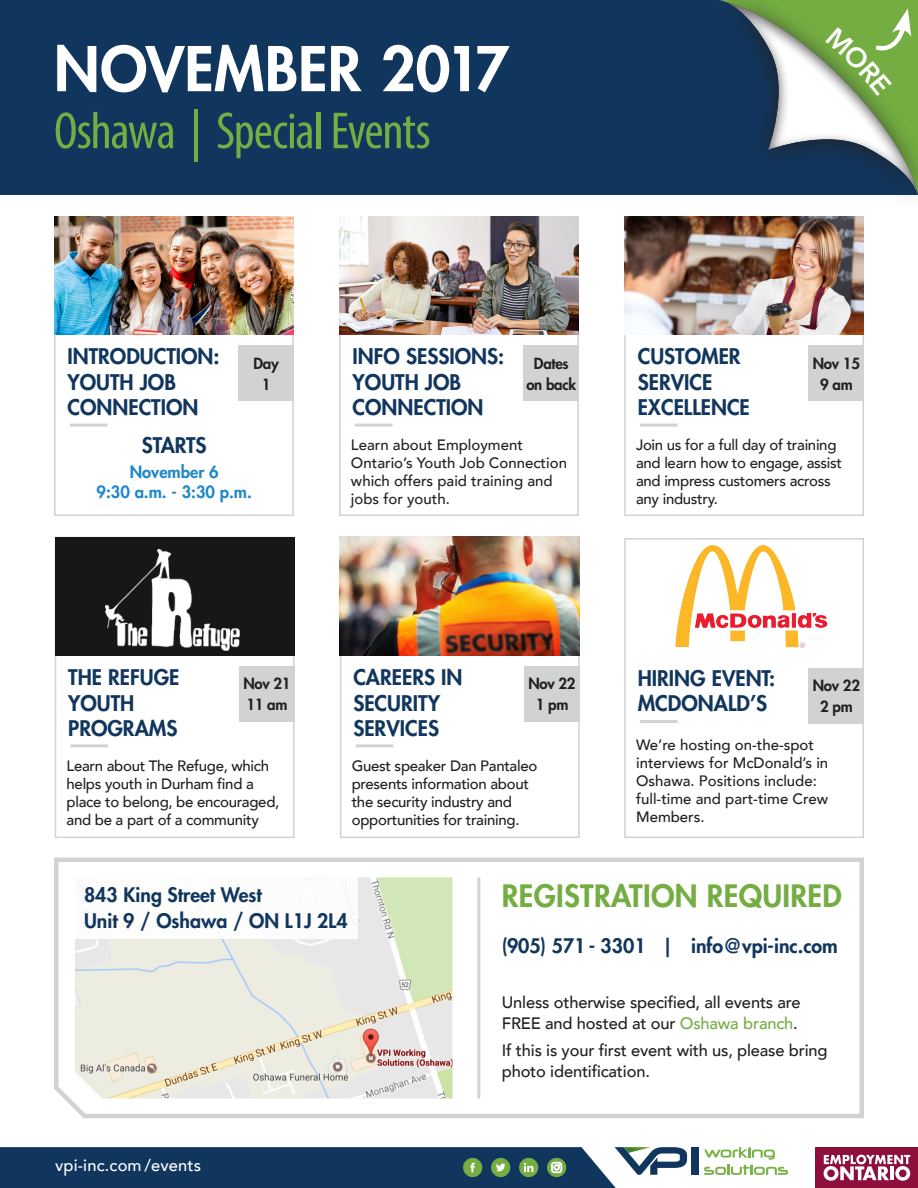
<style>
.page{position:relative;width:918px;height:1188px;background:#fff}
.page>*{position:absolute;margin:0;border:0;box-sizing:border-box;transform-origin:0 0}
.t1{font:800 60px "Futura Std";letter-spacing:.005em;color:#fff}
.Headline{font:condensed 52.5px "Myriad Pro";letter-spacing:-.025em;color:#74ad42}
.t2{font:800 30px "Futura Std";letter-spacing:.01em;color:#74ad42}
.t3{font:800 21px/25.5px "Futura Std";color:#11365e}
.t4{font:800 19.5px "Futura Std";color:#11365e}
.t5{font:500 16.5px/21px "Avenir";letter-spacing:-.01em;color:#231f20}
.t6{font:800 16.5px/20px "Futura Std";color:#2088c9;text-align:center}
.t7{font:500 16.5px "Avenir";letter-spacing:.01em;color:#fff}
.t8{font:500 15px/18px "Avenir";letter-spacing:-.02em;color:#231f20}
.t9{font:500 15px/18px "Avenir";color:#231f20}
.t10{font:800 15px/21px "Futura Std";letter-spacing:-.02em;color:#231f20;text-align:center}
.s1{color:#74ad42}
</style>
<div class="page">
<div style="left:624px;top:538px;width:240px;height:300px;border:2px solid #d1d2d4"></div>
<div style="left:0;top:0;width:918px;height:195px;background:#11365e"></div>
<svg style="left:54px;top:857px;width:810px;height:262px"></svg>
<hr style="left:477px;top:877px;width:3px;height:222px;background:#d1d2d4">
<img style="left:75px;top:877px;width:378px;height:222px">
<div style="left:75px;top:877px;width:282px;height:61px;background:#fff"></div>
<div style="left:691px;top:1147px;width:7px;height:28px;background:#11365e"></div>
<svg style="left:704px;top:1147px;width:84px;height:28px"></svg>
<svg style="left:0;top:1147px;width:687px;height:41px;background:#2c4e6d"></svg>
<div style="left:816px;top:1147px;width:102px;height:41px;background:#8e0e3c"></div>
<svg style="left:824px;top:1155px;width:86px;height:26px"></svg>
<div style="left:809px;top:346px;width:55px;height:55px;background:#d1d2d4"></div>
<div style="left:624px;top:216px;width:240px;height:300px;border:2px solid #d1d2d4"></div>
<hr style="left:640px;top:424px;width:38px;height:3px;background:#d1d2d4">
<img style="left:624px;top:216px;width:240px;height:119px">
<div style="left:239px;top:346px;width:55px;height:55px;background:#d1d2d4"></div>
<div style="left:54px;top:216px;width:240px;height:300px;border:2px solid #d1d2d4"></div>
<hr style="left:70px;top:424px;width:37px;height:3px;background:#d1d2d4">
<div style="left:524px;top:346px;width:55px;height:55px;background:#d1d2d4"></div>
<div style="left:339px;top:216px;width:240px;height:300px;border:2px solid #d1d2d4"></div>
<hr style="left:355px;top:424px;width:38px;height:3px;background:#d1d2d4">
<img style="left:54px;top:216px;width:240px;height:119px">
<img style="left:339px;top:216px;width:240px;height:119px">
<div style="left:525px;top:667px;width:55px;height:55px;background:#d1d2d4"></div>
<div style="left:340px;top:537px;width:240px;height:301px;border:2px solid #d1d2d4"></div>
<hr style="left:356px;top:744px;width:37px;height:3px;background:#d1d2d4">
<img style="left:340px;top:537px;width:240px;height:119px">
<div style="left:809px;top:668px;width:55px;height:55px;background:#d1d2d4"></div>
<hr style="left:640px;top:720px;width:38px;height:3px;background:#d1d2d4">
<div style="left:239px;top:667px;width:56px;height:55px;background:#d1d2d4"></div>
<div style="left:55px;top:537px;width:240px;height:301px;border:2px solid #d1d2d4"></div>
<hr style="left:71px;top:744px;width:37px;height:3px;background:#d1d2d4">
<img style="left:636px;top:538px;width:228px;height:119px">
<div style="left:55px;top:537px;width:240px;height:119px;background:#171717"></div>
<img style="left:105px;top:549px;width:134px;height:102px">
<svg style="left:720px;top:0;width:198px;height:194px"></svg>
<p class="t1" style="left:54px;top:31px;width:457px">NOVEMBER 2017</p>
<p class="Headline" style="left:54px;top:99px;width:378px">Oshawa | Special Events</p>
<p class="t3" style="left:68px;top:344px;width:154px">INTRODUCTION:<br>YOUTH JOB<br>CONNECTION</p>
<p class="t10" style="left:254px;top:353px;width:27px">Day<br>1</p>
<p class="t3" style="left:353px;top:344px;width:153px">INFO SESSIONS:<br>YOUTH JOB<br>CONNECTION</p>
<p class="t10" style="left:526px;top:353px;width:52px">Dates on back</p>
<p class="t9" style="left:351px;top:435px;width:218px">Learn about Employment<br>Ontario’s Youth Job Connection which offers paid training and jobs for youth.</p>
<p class="t3" style="left:142px;top:432px;width:66px">STARTS</p>
<p class="t6" style="left:97px;top:462px;width:157px">November 6<br>9:30 a.m. - 3:30 p.m.</p>
<p class="t3" style="left:638px;top:344px;width:114px">CUSTOMER<br>SERVICE<br>EXCELLENCE</p>
<p class="t10" style="left:813px;top:353px;width:49px">Nov 15<br>9 am</p>
<p class="t8" style="left:636px;top:435px;width:208px">Join us for a full day of training and learn how to engage, assist and impress customers across any industry.</p>
<p class="t3" style="left:68px;top:665px;width:113px">THE REFUGE<br>YOUTH<br>PROGRAMS</p>
<p class="t10" style="left:243px;top:673px;width:49px;text-align:left">Nov 21<br>11 am</p>
<p class="t8" style="left:67px;top:756px;width:214px">Learn about The Refuge, which helps youth in Durham find a place to belong, be encouraged, and be a part of a community</p>
<p class="t3" style="left:353px;top:665px;width:111px">CAREERS IN<br>SECURITY<br>SERVICES</p>
<p class="t10" style="left:529px;top:673px;width:49px">Nov 22<br>1 pm</p>
<p class="t8" style="left:352px;top:756px;width:187px">Guest speaker Dan Pantaleo presents information about the security industry and opportunities for training.</p>
<p class="t3" style="left:638px;top:665px;width:139px">HIRING EVENT:</p>
<p class="t3" style="left:638px;top:691px;width:131px">MCDONALD’S</p>
<p class="t10" style="left:813px;top:675px;width:49px">Nov 22<br>2 pm</p>
<p class="t9" style="left:636px;top:735px;width:194px">We’re hosting on-the-spot interviews for McDonald’s in<br>Oshawa. Positions include: full-time and part-time Crew<br>Members.</p>
<p class="t4" style="left:84px;top:883px;width:179px">843 King Street West</p>
<p class="t4" style="left:84px;top:908px;width:265px">Unit 9 / Oshawa / ON L1J 2L4</p>
<p class="t7" style="left:55px;top:1151px;width:148px">vpi-inc.com /events</p>
<p class="t2" style="left:502px;top:877px;width:342px">REGISTRATION REQUIRED</p>
<p class="t4" style="left:502px;top:933px;width:338px">(905) 571 - 3301 | info@vpi-inc.com</p>
<p class="t5" style="left:502px;top:991px;width:300px">Unless otherwise specified, all events are<br>FREE and hosted at our <span class="s1">Oshawa branch</span>.</p>
<p class="t5" style="left:502px;top:1039px;width:327px">If this is your first event with us, please bring photo identification.</p>
</div>
